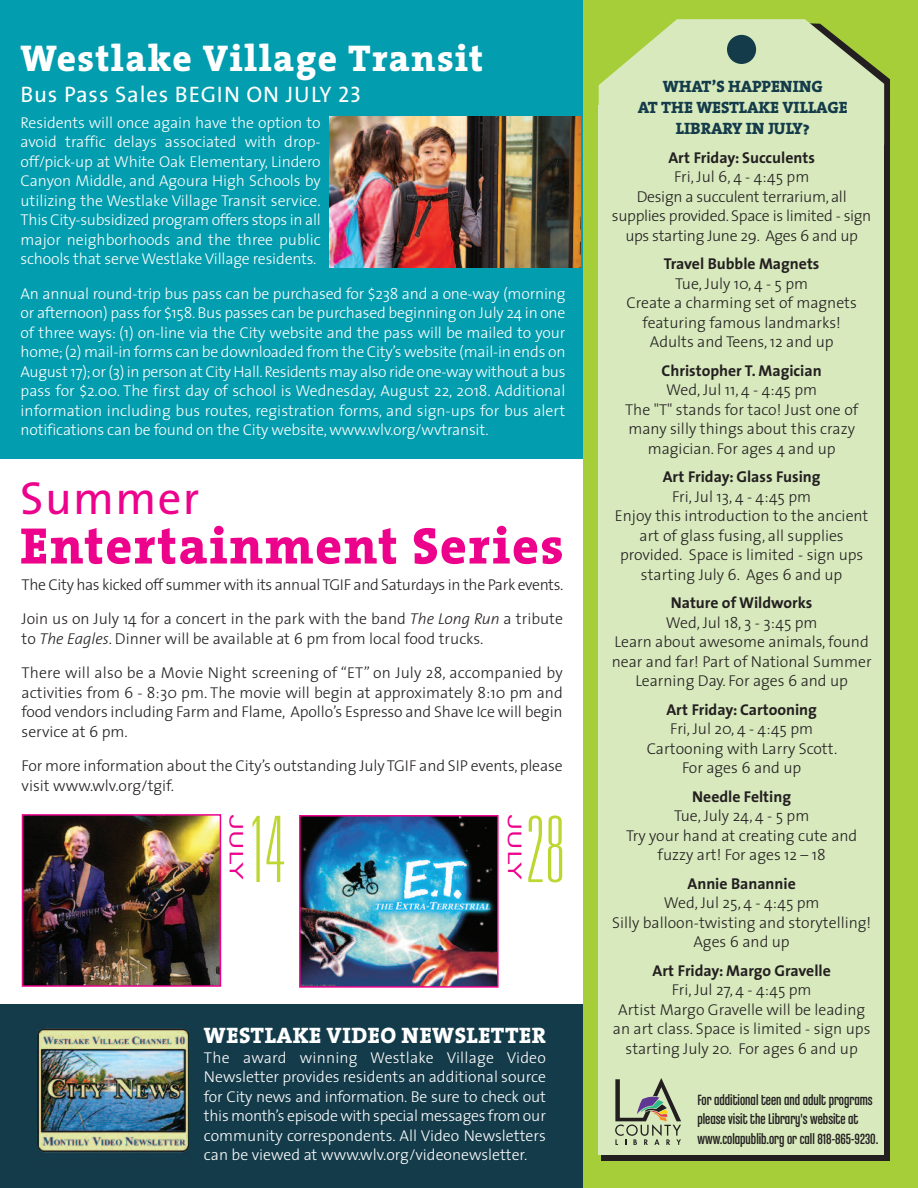
<style>
.page{position:relative;width:918px;height:1188px;background:#fff}
.page>*{position:absolute;margin:0;border:0;box-sizing:border-box;transform-origin:0 0}
.t1{font:100 ultra-condensed 91.65px "Univers";color:#bed630}
.t2{font:800 51.75px "The Serif";letter-spacing:.03em;color:#ed028c}
.t3{font:46.5px "The Sans";letter-spacing:.03em;color:#ed028c}
.t4{font:800 37.5px "The Serif";letter-spacing:.035em;color:#fff}
.t5{font:22.5px "The Sans";letter-spacing:.035em;color:#fff}
.t6{font:800 22.5px "The Serif";letter-spacing:.02em;color:#fff}
.t7{font:expanded 18.45px "Univers";color:#ed028c;scale:1.18 1}
.t8{font:16.5px/21px "The Serif Extra Bold Caps";letter-spacing:-.005em;color:#143b4a;text-align:center}
.t9{font:300 15.75px/19.5px "The Sans";letter-spacing:-.01em;color:#fff;text-align:justify}
.t10{font:300 15.75px/19.5px "The Sans";color:#231f20;text-align:center}
.t11{font:300 15.75px/19.5px "The Sans";letter-spacing:-.02em;color:#231f20}
.t12{font:700 15.75px "The Sans";color:#231f20}
.t13{font:15.75px/19.5px "Chalet Comprime Cologne Eighty";color:#231f20}
.s1{font-family:"The Sans Caps"}
.s2{font-style:italic}
</style>
<div class="page">
<div style="left:0;top:0;width:583px;height:459px;background:#029dae"></div>
<div style="left:0;top:1005px;width:583px;height:183px;background:#143b4a"></div>
<img style="left:330px;top:116px;width:250px;height:151px">
<img style="left:25px;top:817px;width:193px;height:167px">
<div style="left:22px;top:814px;width:199px;height:173px;border:2px solid #ed028c"></div>
<img style="left:302px;top:818px;width:194px;height:167px">
<div style="left:299px;top:815px;width:200px;height:173px;border:2px solid #ed028c"></div>
<div style="left:583px;top:0;width:335px;height:1188px;background:#a6ce39"></div>
<div style="left:601px;top:96px;width:289px;height:1065px;background:#231f20"></div>
<div style="left:599px;top:105px;width:285px;height:1049px;background:#d7e9bd"></div>
<svg style="left:599px;top:19px;width:291px;height:126px"></svg>
<div style="left:727px;top:35px;width:29px;height:29px;background:#143b4a;border-radius:50%"></div>
<img style="left:37px;top:1027px;width:153px;height:126px">
<svg style="left:615px;top:1078px;width:66px;height:67px"></svg>
<h3 class="t4" style="left:21px;top:46px;width:464px">Westlake Village Transit</h3>
<h3 class="t5" style="left:21px;top:86px;width:342px">Bus Pass Sales BEGIN ON JULY <span class="s1">23</span></h3>
<p class="t9" style="left:21px;top:114px;width:302px">Residents will once again have the option to avoid traffic delays associated with drop&shy;off/pick-up at White Oak Elementary, Lindero Canyon Middle, and Agoura High Schools by utilizing the Westlake Village Transit service.<br>This City-subsidized program offers stops in all major neighborhoods and the three public schools that serve Westlake Village residents.</p>
<p class="t9" style="left:21px;top:285px;width:546px">An annual round-trip bus pass can be purchased for $238 and a one-way (morning or afternoon) pass for $158.Bus passes can be purchased beginning on July 24 in one of three ways: (1) on-line via the City website and the pass will be mailed to your home;(2) mail-in forms can be downloaded from the City’s website (mail-in ends on August 17);or (3) in person at City Hall.Residents may also ride one-way without a bus pass for $2.00. The first day of school is Wednesday, August 22, 2018. Additional information including bus routes, registration forms, and sign-ups for bus alert notifications can be found on the City website, www.wlv.org/wvtransit.</p>
<h3 class="t3" style="left:20px;top:480px;width:181px">Summer</h3>
<h2 class="t2" style="left:20px;top:529px;width:545px">Entertainment Series</h2>
<p class="t11" style="left:22px;top:569px;width:543px;line-height:34.5px">The City has kicked off summer with its annualTGIF and Saturdays in the Park events.<br>Join us on July 14 for a concert in the park with the band <span class="s2">The Long Run</span> a tribute</p>
<p class="t10" style="left:22px;top:623px;width:543px;line-height:34.5px;text-align:left">to <span class="s2">The Eagles</span>. Dinner will be available at 6 pm from local food trucks.<br>There will also be a Movie Night screening of “ET” on July 28, accompanied by</p>
<p class="t10" style="left:22px;top:684px;width:543px;text-align:justify">activities from 6 - 8:30 pm. The movie will begin at approximately 8:10 pm and food vendors including Farm and Flame, Apollo’s Espresso and Shave Ice will begin service at 6 pm.</p>
<p class="t10" style="left:22px;top:758px;width:543px;text-align:left">For more information about the City’s outstanding July TGIF and SIP events,please visit www.wlv.org/tgif.</p>
<p class="t7" style="left:521px;top:814px;width:57px;rotate:90deg">JULY</p>
<h1 class="t1" style="left:525px;top:816px;width:42px">28</h1>
<p class="t7" style="left:243px;top:814px;width:57px;rotate:90deg">JULY</p>
<h1 class="t1" style="left:247px;top:816px;width:40px">14</h1>
<h3 class="t6" style="left:204px;top:1028px;width:343px">WESTLAKE VIDEO NEWSLETTER</h3>
<p class="t9" style="left:204px;top:1049px;width:343px">The award winning Westlake Village Video Newsletter provides residents an additional source for City news and information. Be sure to check out this month’s episode with special messages from our community correspondents. All Video Newsletters can be viewed at www.wlv.org/videonewsletter.</p>
<p class="t8" style="left:638px;top:77px;width:212px">WHAT’S HAPPENING<br>AT THE WESTLAKE VILLAGE<br>LIBRARY IN JULY?</p>
<p class="t12" style="left:668px;top:151px;width:148px">Art Friday: Succulents</p>
<p class="t11" style="left:612px;top:169px;width:261px;text-align:center">Fri, Jul 6, 4 - 4:45 pm<br>Design a succulent terrarium, all supplies provided. Space is limited - sign ups starting June 29. Ages 6 and up</p>
<p class="t12" style="left:664px;top:258px;width:157px">Travel Bubble Magnets</p>
<p class="t10" style="left:626px;top:275px;width:232px">Tue, July 10, 4 - 5 pm<br>Create a charming set of magnets featuring famous landmarks!<br>Adults and Teens, 12 and up</p>
<p class="t12" style="left:662px;top:364px;width:162px">Christopher T. Magician</p>
<p class="t10" style="left:625px;top:382px;width:235px">Wed, Jul 11, 4 - 4:45 pm<br>The "T" stands for taco! Just one of many silly things about this crazy magician. For ages 4 and up</p>
<p class="t12" style="left:663px;top:471px;width:159px">Art Friday: Glass Fusing</p>
<p class="t10" style="left:615px;top:488px;width:255px">Fri, Jul 13, 4 - 4:45 pm<br>Enjoy this introduction to the ancient art of glass fusing, all supplies provided. Space is limited - sign ups starting July 6. Ages 6 and up</p>
<p class="t12" style="left:671px;top:597px;width:143px">Nature of Wildworks</p>
<p class="t10" style="left:612px;top:614px;width:261px">Wed, Jul 18, 3 - 3:45 pm<br>Learn about awesome animals, found near and far! Part of National Summer<br>Learning Day. For ages 6 and up</p>
<p class="t12" style="left:666px;top:703px;width:152px">Art Friday: Cartooning</p>
<p class="t10" style="left:647px;top:721px;width:192px">Fri, Jul 20, 4 - 4:45 pm<br>Cartooning with Larry Scott.<br>For ages 6 and up</p>
<p class="t12" style="left:692px;top:790px;width:100px">Needle Felting</p>
<p class="t10" style="left:626px;top:808px;width:233px">Tue, July 24, 4 - 5 pm<br>Try your hand at creating cute and fuzzy art! For ages 12 – 18</p>
<p class="t12" style="left:687px;top:877px;width:110px">Annie Banannie</p>
<p class="t10" style="left:612px;top:895px;width:261px">Wed, Jul 25, 4 - 4:45 pm<br>Silly balloon-twisting and storytelling!<br>Ages 6 and up</p>
<p class="t12" style="left:653px;top:964px;width:180px">Art Friday: Margo Gravelle</p>
<p class="t10" style="left:613px;top:982px;width:259px">Fri, Jul 27, 4 - 4:45 pm<br>Artist Margo Gravelle will be leading an art class. Space is limited - sign ups</p>
<p class="t10" style="left:626px;top:1040px;width:234px">starting July 20. For ages 6 and up</p>
<p class="t13" style="left:697px;top:1089px;width:182px">For additional teen and adult programs please visit the Library's website at www.colapublib.org or call 818-865-9230.</p>
</div>
